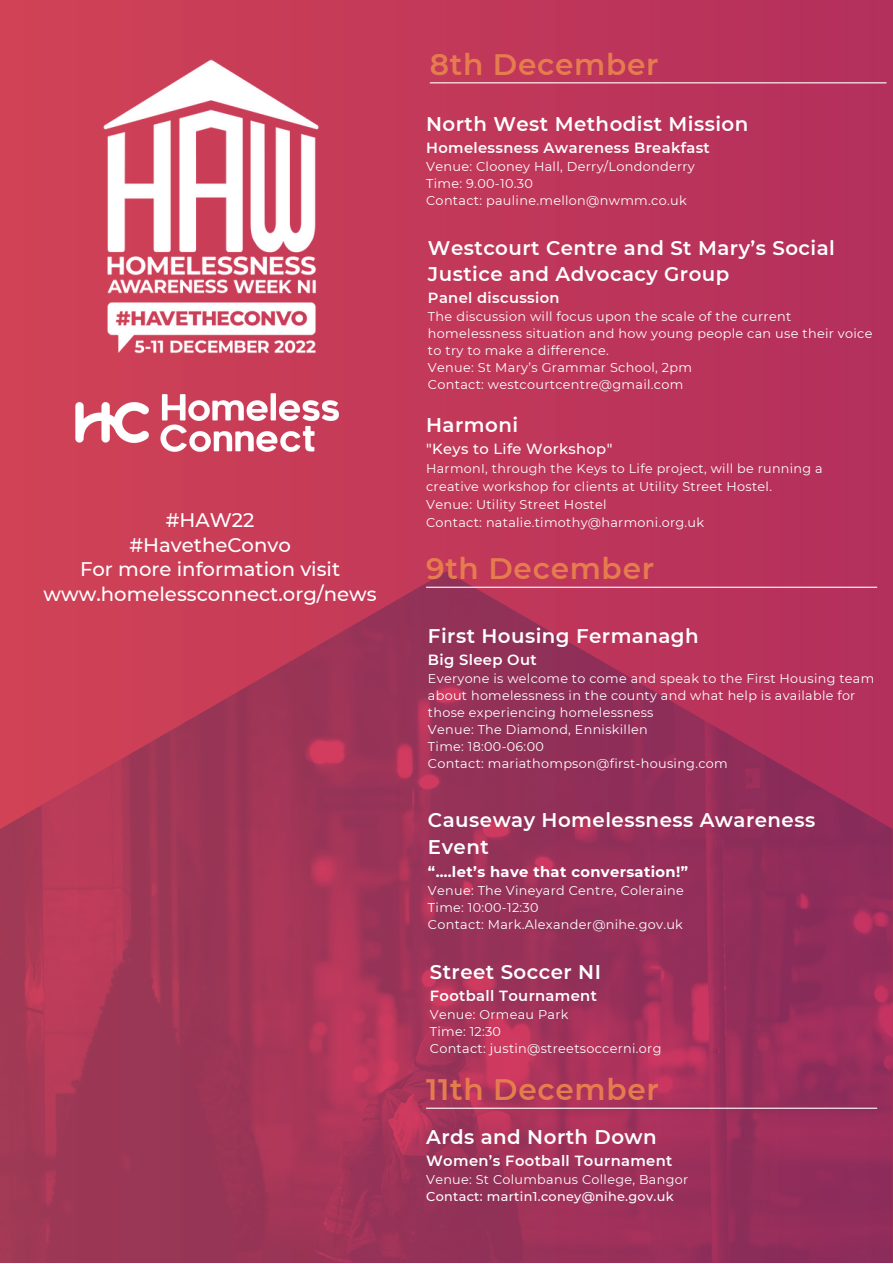
<style>
.page{position:relative;width:893px;height:1264px;background:#fff}
.page>*{position:absolute;margin:0;border:0;box-sizing:border-box;transform-origin:0 0}
.t1{font:600 29.55px "Montserrat";letter-spacing:.025em;color:#e67c4e}
.t2{font:600 19.8px/27.6px "Montserrat";letter-spacing:.025em;color:#fff}
.t3{font:500 19.65px/24.8px "Montserrat";color:#fff;text-align:center}
.t4{font:600 14.7px "Montserrat";letter-spacing:.025em;color:#fff}
.t5{font:700 14.7px "Montserrat";letter-spacing:.025em;color:#fff}
.t6{font:500 14.7px "Montserrat";letter-spacing:.025em;color:#fff}
.t7{font:12.75px/17px "Montserrat";letter-spacing:.025em;color:#fff}
.t8{font:500 12.75px "Montserrat";letter-spacing:.025em;color:#fff}
</style>
<div class="page">
<img style="left:0;top:0;width:892px;height:571px">
<img style="left:0;top:571px;width:892px;height:691px">
<img style="left:37px;top:34px;width:346px;height:346px">
<img style="left:73px;top:392px;width:274px;height:61px">
<hr style="left:426px;top:586px;width:451px;height:2px;background:#fff">
<hr style="left:426px;top:1107px;width:451px;height:1px;background:#fff">
<hr style="left:430px;top:82px;width:456px;height:1px;background:#fff">
<h3 class="t3" style="left:43px;top:507px;width:335px">#HAW22<br>#HavetheConvo<br>For more information visit www.homelessconnect.org/news</h3>
<h1 class="t1" style="left:430px;top:46px;width:230px">8th December</h1>
<h2 class="t2" style="left:426px;top:110px;width:324px">North West Methodist Mission</h2>
<p class="t4" style="left:426px;top:139px;width:285px">Homelessness Awareness Breakfast</p>
<p class="t7" style="left:426px;top:158px;width:270px">Venue: Clooney Hall, Derry/Londonderry<br>Time: 9.00-10.30<br>Contact: pauline.mellon@nwmm.co.uk</p>
<h2 class="t2" style="left:428px;top:234px;width:408px;line-height:26.7px">Westcourt Centre and St Mary’s Social<br>Justice and Advocacy Group</h2>
<p class="t4" style="left:428px;top:288px;width:133px">Panel discussion</p>
<p class="t7" style="left:428px;top:308px;width:446px">The discussion will focus upon the scale of the current homelessness situation and how young people can use their voice to try to make a difference.<br>Venue: St Mary’s Grammar School, 2pm<br>Contact: westcourtcentre@gmail.com</p>
<h2 class="t2" style="left:426px;top:411px;width:93px">Harmoni</h2>
<p class="t6" style="left:426px;top:440px;width:188px">"Keys to Life Workshop"</p>
<p class="t7" style="left:426px;top:459px;width:398px;line-height:18px">HarmonI, through the Keys to Life project, will be running a creative workshop for clients at Utility Street Hostel.<br>Venue: Utility Street Hostel<br>Contact: natalie.timothy@harmoni.org.uk</p>
<h1 class="t1" style="left:426px;top:550px;width:229px">9th December</h1>
<h2 class="t2" style="left:428px;top:622px;width:272px">First Housing Fermanagh</h2>
<p class="t4" style="left:428px;top:651px;width:110px">Big Sleep Out</p>
<p class="t7" style="left:428px;top:670px;width:447px">Everyone is welcome to come and speak to the First Housing team about homelessness in the county and what help is available for those experiencing homelessness<br>Venue: The Diamond, Enniskillen<br>Time: 18:00-06:00<br>Contact: mariathompson@first-housing.com</p>
<h2 class="t2" style="left:428px;top:805px;width:389px">Causeway Homelessness Awareness<br>Event</h2>
<p class="t5" style="left:428px;top:862px;width:261px">“….let’s have that conversation!”</p>
<p class="t7" style="left:428px;top:881px;width:257px">Venue: The Vineyard Centre, Coleraine<br>Time: 10:00-12:30<br>Contact: Mark.Alexander@nihe.gov.uk</p>
<h2 class="t2" style="left:430px;top:957px;width:173px">Street Soccer NI</h2>
<p class="t4" style="left:430px;top:986px;width:169px">Football Tournament</p>
<p class="t7" style="left:430px;top:1005px;width:233px">Venue: Ormeau Park<br>Time: 12:30<br>Contact: justin@streetsoccerni.org</p>
<h1 class="t1" style="left:426px;top:1071px;width:234px">11th December</h1>
<h2 class="t2" style="left:426px;top:1122px;width:232px">Ards and North Down</h2>
<p class="t4" style="left:426px;top:1151px;width:248px">Women’s Football Tournament</p>
<p class="t7" style="left:426px;top:1170px;width:263px">Venue: St Columbanus College, Bangor</p>
<p class="t8" style="left:426px;top:1188px;width:249px">Contact: martin1.coney@nihe.gov.uk</p>
</div>
